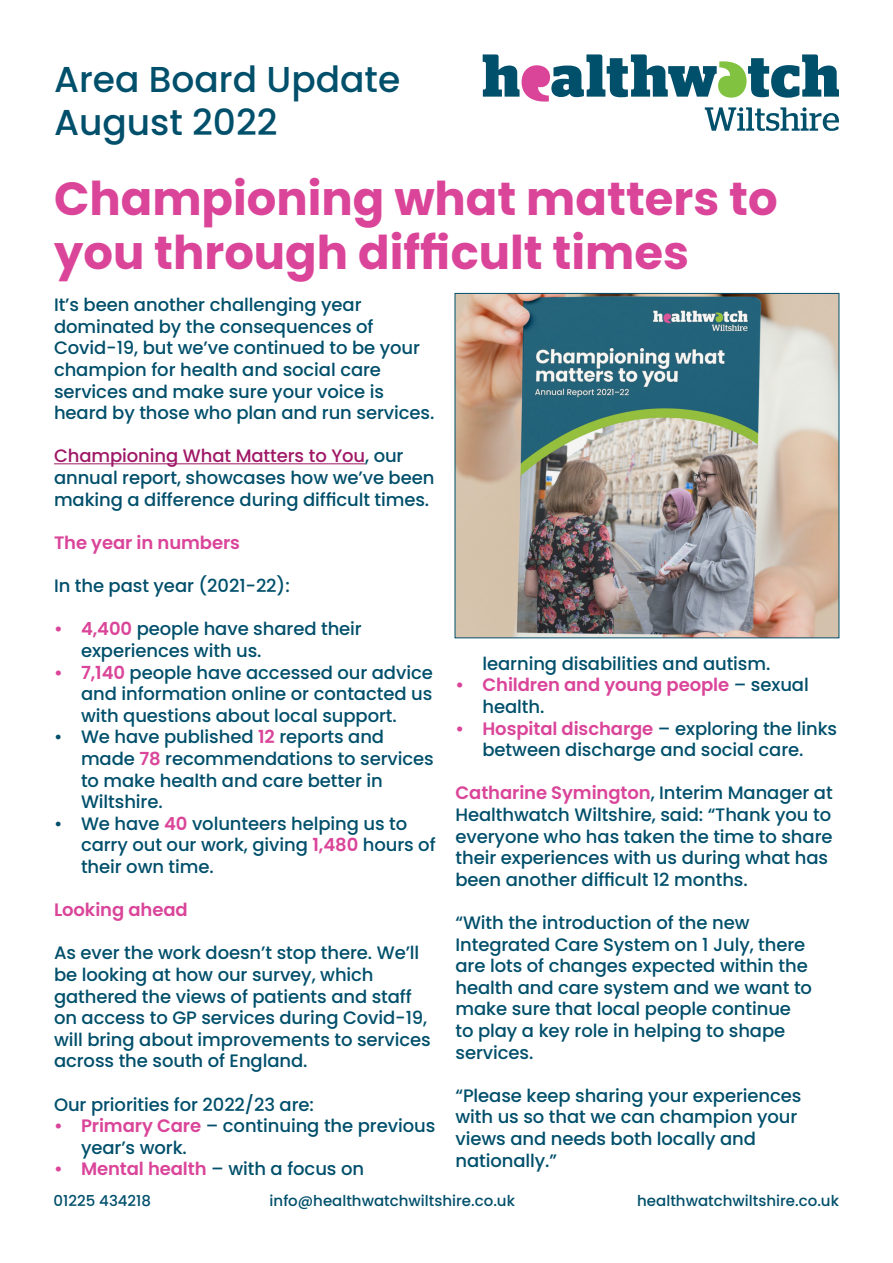
<style>
.page{position:relative;width:893px;height:1263px;background:#fff}
.page>*{position:absolute;margin:0;border:0;box-sizing:border-box;transform-origin:0 0}
.t1{font:700 46.5px/54px "Poppins";color:#da4599}
.t2{font:500 36px "Poppins";color:#004f6b}
.t3{font:500 18px/21.6px "Poppins";letter-spacing:-.005em;color:#004f6b}
.t4{font:600 18px/21.6px "Poppins";letter-spacing:-.005em;color:#da4599}
.t5{font:500 15px "Poppins";color:#004f6b}
.s1{color:#9f1866}
.s2{font-weight:600;color:#da4599}
.s3{font-weight:500;color:#004f6b}
</style>
<div class="page">
<hr style="left:54px;top:463px;width:311px;height:1px;background:#9f1866">
<svg style="left:483px;top:54px;width:356px;height:77px"></svg>
<img style="left:457px;top:295px;width:380px;height:341px">
<p class="t2" style="left:54px;top:58px;width:348px">Area Board Update</p>
<p class="t2" style="left:54px;top:102px;width:225px">August 2022</p>
<p class="t1" style="left:54px;top:172px;width:725px">Championing what matters to you through difficult times</p>
<p class="t3" style="left:54px;top:294px;width:382px">It’s been another challenging year dominated by the consequences of Covid-19, but we’ve continued to be your champion for health and social care services and make sure your voice is heard by those who plan and run services.</p>
<p class="t3" style="left:54px;top:445px;width:382px"><span class="s1">Championing What Matters to You</span>, our annual report, showcases how we’ve been making a difference during difficult times.</p>
<p class="t4" style="left:54px;top:532px;width:188px">The year in numbers</p>
<p class="t3" style="left:54px;top:575px;width:237px">In the past year (2021-22):</p>
<p class="t3" style="left:81px;top:618px;width:282px;text-indent:-27px"><span class="s2">• 4,400</span> people have shared their experiences with us.</p>
<p class="t3" style="left:81px;top:661px;width:353px;text-align:justify;text-indent:-27px"><span class="s2">• 7,140</span> people have accessed our advice and information online or contacted us with questions about local support.</p>
<p class="t3" style="left:81px;top:726px;width:354px;text-indent:-27px">• We have published <span class="s2">12</span> reports and made <span class="s2">78</span> recommendations to services to make health and care better in<br>Wiltshire.</p>
<p class="t3" style="left:81px;top:813px;width:356px;text-indent:-27px">• We have <span class="s2">40</span> volunteers helping us to carry out our work, giving <span class="s2">1,480</span> hours of their own time.</p>
<p class="t4" style="left:54px;top:899px;width:135px">Looking ahead</p>
<p class="t3" style="left:54px;top:942px;width:378px">As ever the work doesn’t stop there. We’ll be looking at how our survey, which gathered the views of patients and staff on access to GP services during Covid-19, will bring about improvements to services across the south of England.</p>
<p class="t3" style="left:54px;top:1093px;width:261px">Our priorities for 2022/23 are:</p>
<p class="t3" style="left:81px;top:1115px;width:356px;text-indent:-27px"><span class="s2">• Primary Care</span> – continuing the previous year’s work.</p>
<p class="t4" style="left:54px;top:1158px;width:312px">• Mental health <span class="s3">– with a focus on</span></p>
<p class="t3" style="left:482px;top:653px;width:289px">learning disabilities and autism.</p>
<p class="t4" style="left:482px;top:674px;width:328px;text-indent:-27px">• Children and young people <span class="s3">– sexual health.</span></p>
<p class="t3" style="left:455px;top:717px;width:383px;text-align:center"><span class="s2">• Hospital discharge</span> – exploring the links between discharge and social care.</p>
<p class="t3" style="left:455px;top:782px;width:379px"><span class="s2">Catharine Symington</span>, Interim Manager at Healthwatch Wiltshire, said: “Thank you to everyone who has taken the time to share their experiences with us during what has been another difficult 12 months.</p>
<p class="t3" style="left:455px;top:912px;width:358px">“With the introduction of the new<br>Integrated Care System on 1 July, there are lots of changes expected within the health and care system and we want to make sure that local people continue to play a key role in helping to shape services.</p>
<p class="t3" style="left:455px;top:1085px;width:347px">“Please keep sharing your experiences with us so that we can champion your views and needs both locally and nationally.”</p>
<p class="t5" style="left:54px;top:1192px;width:99px">01225 434218</p>
<p class="t5" style="left:270px;top:1192px;width:247px">info@healthwatchwiltshire.co.uk</p>
<p class="t5" style="left:637px;top:1192px;width:203px">healthwatchwiltshire.co.uk</p>
</div>
